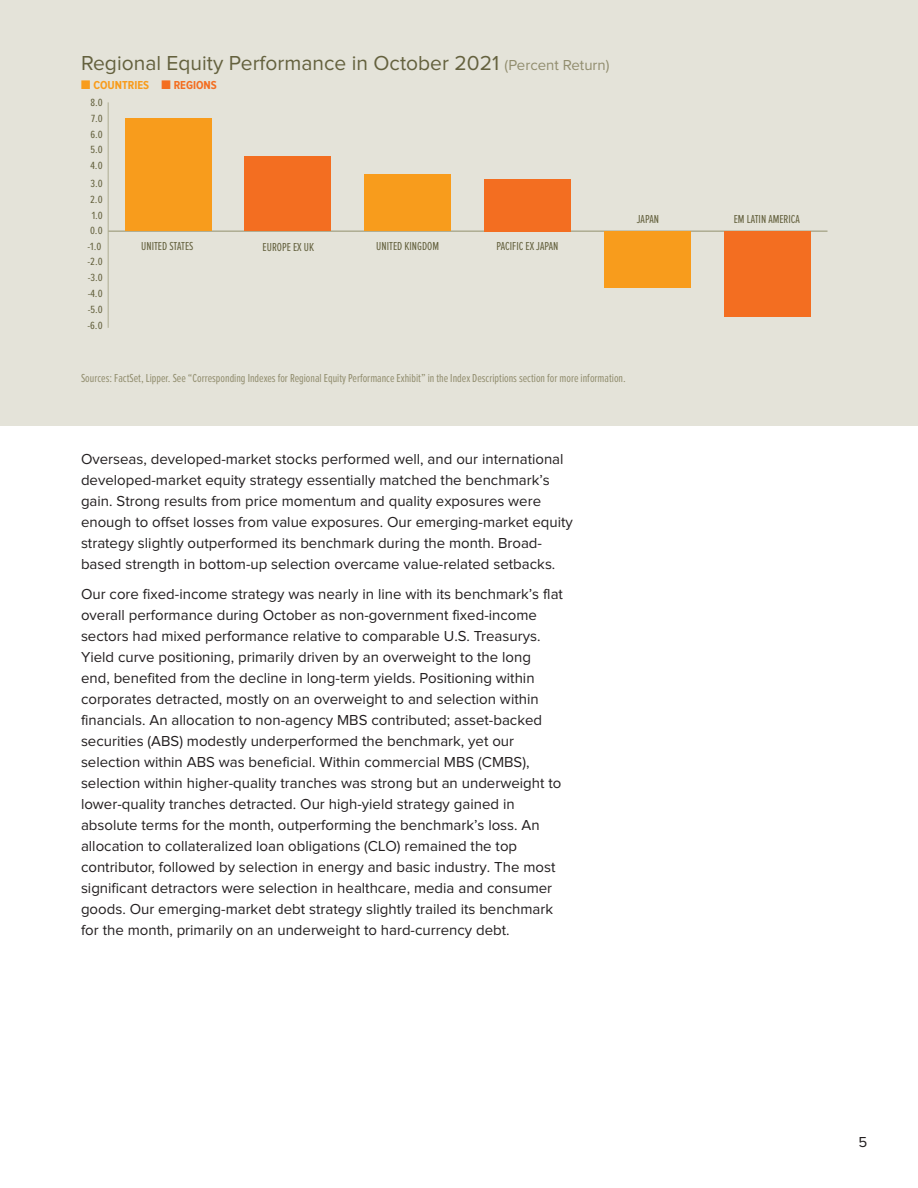
<style>
.page{position:relative;width:918px;height:1188px;background:#fff}
.page>*{position:absolute;margin:0;border:0;box-sizing:border-box;transform-origin:0 0}
.Head_sidebar{font:21px "Proxima Nova";color:#64613e}
.Body_Copy__10pt__R{font:15px/21px "Proxima Nova";color:#231f20}
.source{font:12px "Proxima Nova Ex Cn";color:#918d6e}
.t1{font:12px "Proxima Nova Ex Cn";color:#64613e}
.Head_sidebar-2{font:700 12px "Proxima Nova Cond";color:#f89c1c}
.t2{font:10.8px "Proxima Nova Ex Cn";color:#64613e;scale:1.11 1}
.s1{font-size:15px;color:#918d6e}
.s2{font-size:15px}
.s3{font-size:15px;color:#f36e21}
.s4{color:#f36e21}
</style>
<div class="page">
<div style="left:0;top:0;width:918px;height:426px;background:#e4e3d9"></div>
<hr style="left:108px;top:230px;width:720px;height:2px;background:#adac91">
<hr style="left:108px;top:102px;width:1px;height:226px;background:#adac91">
<div style="left:125px;top:118px;width:86px;height:113px;background:#f89c1c"></div>
<div style="left:245px;top:156px;width:86px;height:75px;background:#f36e21"></div>
<div style="left:365px;top:175px;width:86px;height:56px;background:#f89c1c"></div>
<div style="left:485px;top:179px;width:86px;height:52px;background:#f36e21"></div>
<div style="left:605px;top:231px;width:86px;height:57px;background:#f89c1c"></div>
<div style="left:724px;top:231px;width:87px;height:86px;background:#f36e21"></div>
<p class="Head_sidebar" style="left:81px;top:53px;width:530px">Regional Equity Performance in October 2021 <span class="s1">(Percent Return)</span></p>
<p class="Head_sidebar-2" style="left:81px;top:78px;width:137px"><span class="s2">■</span> COUNTRIES <span class="s3">■</span> <span class="s4">REGIONS</span></p>
<p class="t2" style="left:91px;top:97px;width:13px">8.0</p>
<p class="t2" style="left:91px;top:113px;width:12px">7.0</p>
<p class="t2" style="left:91px;top:129px;width:13px">6.0</p>
<p class="t2" style="left:91px;top:144px;width:13px">5.0</p>
<p class="t2" style="left:91px;top:160px;width:12px">4.0</p>
<p class="t2" style="left:91px;top:177px;width:13px">3.0</p>
<p class="t2" style="left:90px;top:193px;width:13px">2.0</p>
<p class="t2" style="left:92px;top:209px;width:12px">1.0</p>
<p class="t2" style="left:90px;top:224px;width:13px">0.0</p>
<p class="t2" style="left:87px;top:240px;width:14px">-1.0</p>
<p class="t2" style="left:87px;top:255px;width:15px">-2.0</p>
<p class="t2" style="left:88px;top:271px;width:15px">-3.0</p>
<p class="t2" style="left:88px;top:287px;width:15px">-4.0</p>
<p class="t2" style="left:88px;top:303px;width:15px">-5.0</p>
<p class="t2" style="left:87px;top:319px;width:15px">-6.0</p>
<p class="t1" style="left:141px;top:239px;width:54px">UNITED STATES</p>
<p class="t1" style="left:376px;top:239px;width:64px">UNITED KINGDOM</p>
<p class="t1" style="left:496px;top:239px;width:64px">PACIFIC EX JAPAN</p>
<p class="t1" style="left:263px;top:240px;width:53px">EUROPE EX UK</p>
<p class="t1" style="left:637px;top:213px;width:24px">JAPAN</p>
<p class="source" style="left:81px;top:371px;width:546px">Sources: FactSet, Lipper. See “Corresponding Indexes for Regional Equity Performance Exhibit” in the Index Descriptions section for more information.</p>
<p class="Body_Copy__10pt__R" style="left:81px;top:450px;width:493px">Overseas, developed-market stocks performed well, and our international developed-market equity strategy essentially matched the benchmark’s gain. Strong results from price momentum and quality exposures were enough to offset losses from value exposures. Our emerging-market equity strategy slightly outperformed its benchmark during the month. Broad&shy;based strength in bottom-up selection overcame value-related setbacks.</p>
<p class="Body_Copy__10pt__R" style="left:81px;top:584px;width:484px">Our core fixed-income strategy was nearly in line with its benchmark’s flat overall performance during October as non-government fixed-income sectors had mixed performance relative to comparable U.S. Treasurys.<br>Yield curve positioning, primarily driven by an overweight to the long end, benefited from the decline in long-term yields. Positioning within corporates detracted, mostly on an overweight to and selection within financials. An allocation to non-agency MBS contributed; asset-backed securities (ABS) modestly underperformed the benchmark, yet our selection within ABS was beneficial. Within commercial MBS (CMBS), selection within higher-quality tranches was strong but an underweight to lower-quality tranches detracted. Our high-yield strategy gained in absolute terms for the month, outperforming the benchmark’s loss. An allocation to collateralized loan obligations (CLO) remained the top contributor, followed by selection in energy and basic industry. The most significant detractors were selection in healthcare, media and consumer goods. Our emerging-market debt strategy slightly trailed its benchmark for the month, primarily on an underweight to hard-currency debt.</p>
<p class="t1" style="left:734px;top:213px;width:68px">EM LATIN AMERICA</p>
<p class="Body_Copy__10pt__R" style="left:859px;top:1132px;width:10px">5</p>
</div>
